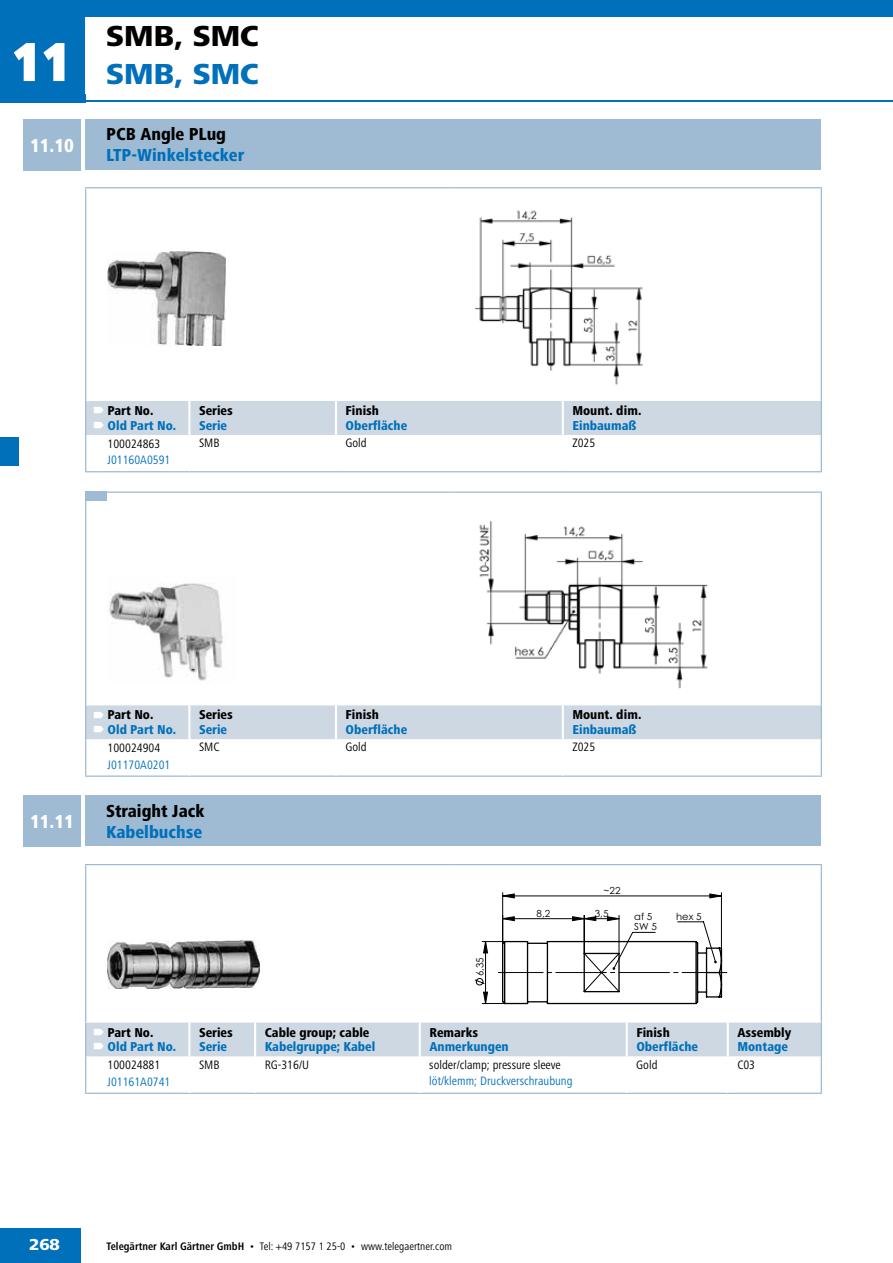
<style>
.page{position:relative;width:893px;height:1263px;background:#fff}
.page>*{position:absolute;margin:0;border:0;box-sizing:border-box;transform-origin:0 0}
.t1{font:800 30px/38.2px "Frutiger Next Pro";color:#000;text-align:right}
.t2{font:800 condensed 19.5px "Frutiger Next Pro";color:#fff}
.t3{font:800 condensed 18px "Frutiger Next Pro";color:#0070ba}
.t4{font:800 condensed 18px "Frutiger Next Pro";color:#000}
.t5{font:800 16.5px "Frutiger Next LT";color:#fff}
.t6{font:800 condensed 13.35px "Frutiger Next Pro";color:#0070ba}
.t7{font:800 condensed 13.35px "Frutiger Next Pro";color:#000}
.t8{font:condensed 12.6px "Frutiger Next Pro";color:#000}
.t9{font:condensed 12.6px "Frutiger Next Pro";color:#0070ba}
.t10{font:condensed 11.25px "Frutiger Next LT";color:#000}
.t11{font:9.9px "Century Gothic";color:#010202}
.t12{font:9.75px/10.5px "Century Gothic";color:#010202}
.s1{font-weight:900;font-stretch:condensed;font-size:57px;color:#fff}
.s2{color:#0070ba}
.s3{font-weight:700}
</style>
<div class="page">
<div style="left:0;top:437px;width:19px;height:28px;background:#0070ba"></div>
<div style="left:0;top:1228px;width:81px;height:35px;background:#0070ba"></div>
<div style="left:0;top:0;width:893px;height:17px;background:#0070ba"></div>
<div style="left:0;top:0;width:85px;height:102px;background:#0070ba"></div>
<hr style="left:0;top:101px;width:893px;height:1px;background:#0070ba">
<div style="left:23px;top:119px;width:58px;height:51px;background:#9fbbd4"></div>
<div style="left:85px;top:119px;width:736px;height:51px;background:#9fbbd4"></div>
<svg style="left:86px;top:188px;width:735px;height:213px"></svg>
<hr style="left:85px;top:188px;width:1px;height:213px;background:#9fbbd4">
<hr style="left:821px;top:188px;width:1px;height:213px;background:#9fbbd4">
<hr style="left:85px;top:187px;width:368px;height:1px;background:#9fbbd4">
<hr style="left:453px;top:187px;width:369px;height:1px;background:#9fbbd4">
<img style="left:108px;top:252px;width:117px;height:94px">
<img style="left:475px;top:205px;width:169px;height:179px">
<hr style="left:85px;top:471px;width:104px;height:1px;background:#9fbbd4">
<hr style="left:563px;top:471px;width:259px;height:1px;background:#9fbbd4">
<hr style="left:85px;top:401px;width:1px;height:34px;background:#9fbbd4">
<hr style="left:821px;top:401px;width:1px;height:34px;background:#9fbbd4">
<hr style="left:85px;top:435px;width:1px;height:36px;background:#9fbbd4">
<hr style="left:821px;top:435px;width:1px;height:36px;background:#9fbbd4">
<hr style="left:85px;top:493px;width:1px;height:212px;background:#9fbbd4">
<hr style="left:821px;top:493px;width:1px;height:212px;background:#9fbbd4">
<hr style="left:85px;top:491px;width:368px;height:2px;background:#9fbbd4">
<hr style="left:453px;top:491px;width:369px;height:2px;background:#9fbbd4">
<img style="left:109px;top:583px;width:114px;height:98px">
<img style="left:479px;top:521px;width:229px;height:167px">
<hr style="left:85px;top:775px;width:104px;height:2px;background:#9fbbd4">
<hr style="left:189px;top:775px;width:147px;height:2px;background:#9fbbd4">
<hr style="left:336px;top:775px;width:227px;height:2px;background:#9fbbd4">
<hr style="left:563px;top:775px;width:259px;height:2px;background:#9fbbd4">
<hr style="left:85px;top:705px;width:1px;height:34px;background:#9fbbd4">
<hr style="left:821px;top:705px;width:1px;height:34px;background:#9fbbd4">
<hr style="left:85px;top:739px;width:1px;height:36px;background:#9fbbd4">
<hr style="left:821px;top:739px;width:1px;height:36px;background:#9fbbd4">
<div style="left:23px;top:796px;width:58px;height:51px;background:#9fbbd4"></div>
<div style="left:85px;top:796px;width:736px;height:51px;background:#9fbbd4"></div>
<svg style="left:86px;top:865px;width:735px;height:157px"></svg>
<hr style="left:85px;top:865px;width:1px;height:157px;background:#9fbbd4">
<hr style="left:821px;top:865px;width:1px;height:157px;background:#9fbbd4">
<hr style="left:85px;top:864px;width:368px;height:1px;background:#9fbbd4">
<hr style="left:453px;top:864px;width:369px;height:1px;background:#9fbbd4">
<img style="left:108px;top:940px;width:151px;height:48px">
<svg style="left:475px;top:892px;width:252px;height:112px"></svg>
<hr style="left:85px;top:1093px;width:104px;height:1px;background:#9fbbd4">
<hr style="left:189px;top:1093px;width:66px;height:1px;background:#9fbbd4">
<hr style="left:255px;top:1093px;width:165px;height:1px;background:#9fbbd4">
<hr style="left:420px;top:1093px;width:207px;height:1px;background:#9fbbd4">
<hr style="left:627px;top:1093px;width:101px;height:1px;background:#9fbbd4">
<hr style="left:728px;top:1093px;width:94px;height:1px;background:#9fbbd4">
<hr style="left:85px;top:1022px;width:1px;height:34px;background:#9fbbd4">
<hr style="left:821px;top:1022px;width:1px;height:34px;background:#9fbbd4">
<hr style="left:85px;top:1056px;width:1px;height:37px;background:#9fbbd4">
<hr style="left:821px;top:1056px;width:1px;height:37px;background:#9fbbd4">
<div style="left:85px;top:491px;width:21px;height:10px;background:#9fbbd4"></div>
<svg style="left:86px;top:401px;width:735px;height:71px"></svg>
<svg style="left:86px;top:705px;width:735px;height:71px"></svg>
<svg style="left:86px;top:1022px;width:735px;height:71px"></svg>
<h1 class="t1" style="left:12px;top:17px;width:248px">SMB, SMC<br><span class="s1">11</span> <span class="s2">SMB, SMC</span></h1>
<h2 class="t2" style="left:30px;top:134px;width:45px">11.10</h2>
<h3 class="t4" style="left:106px;top:123px;width:121px">PCB Angle PLug</h3>
<h3 class="t3" style="left:106px;top:145px;width:139px">LTP-Winkelstecker</h3>
<p class="t7" style="left:108px;top:403px;width:47px">Part No.</p>
<p class="t6" style="left:108px;top:417px;width:70px">Old Part No.</p>
<p class="t8" style="left:108px;top:436px;width:54px">100024863</p>
<p class="t9" style="left:108px;top:453px;width:64px">J01160A0591</p>
<p class="t7" style="left:199px;top:403px;width:35px">Series</p>
<p class="t6" style="left:199px;top:417px;width:30px">Serie</p>
<p class="t7" style="left:346px;top:403px;width:35px">Finish</p>
<p class="t6" style="left:346px;top:417px;width:63px">Oberfläche</p>
<p class="t7" style="left:572px;top:403px;width:71px">Mount. dim.</p>
<p class="t6" style="left:572px;top:417px;width:66px">Einbaumaß</p>
<p class="t8" style="left:199px;top:436px;width:22px">SMB</p>
<p class="t8" style="left:346px;top:436px;width:23px">Gold</p>
<p class="t8" style="left:572px;top:436px;width:24px">Z025</p>
<h2 class="t2" style="left:30px;top:811px;width:45px">11.11</h2>
<p class="t7" style="left:108px;top:707px;width:47px">Part No.</p>
<p class="t6" style="left:108px;top:722px;width:70px">Old Part No.</p>
<p class="t8" style="left:108px;top:741px;width:54px">100024904</p>
<p class="t9" style="left:108px;top:757px;width:64px">J01170A0201</p>
<p class="t7" style="left:199px;top:707px;width:35px">Series</p>
<p class="t6" style="left:199px;top:722px;width:30px">Serie</p>
<p class="t7" style="left:346px;top:707px;width:35px">Finish</p>
<p class="t6" style="left:346px;top:722px;width:63px">Oberfläche</p>
<p class="t7" style="left:572px;top:707px;width:71px">Mount. dim.</p>
<p class="t6" style="left:572px;top:722px;width:66px">Einbaumaß</p>
<p class="t8" style="left:199px;top:740px;width:22px">SMC</p>
<p class="t8" style="left:346px;top:740px;width:23px">Gold</p>
<p class="t8" style="left:572px;top:740px;width:24px">Z025</p>
<h3 class="t4" style="left:106px;top:800px;width:100px">Straight Jack</h3>
<h3 class="t3" style="left:106px;top:822px;width:97px">Kabelbuchse</h3>
<p class="t7" style="left:108px;top:1024px;width:47px">Part No.</p>
<p class="t6" style="left:108px;top:1039px;width:70px">Old Part No.</p>
<p class="t7" style="left:199px;top:1024px;width:35px">Series</p>
<p class="t6" style="left:199px;top:1039px;width:30px">Serie</p>
<p class="t7" style="left:265px;top:1024px;width:106px">Cable group; cable</p>
<p class="t6" style="left:265px;top:1039px;width:112px">Kabelgruppe; Kabel</p>
<p class="t11" style="left:473px;top:976px;width:20px;rotate:-90deg">6,35</p>
<p class="t7" style="left:429px;top:1024px;width:50px">Remarks</p>
<p class="t6" style="left:429px;top:1039px;width:81px">Anmerkungen</p>
<p class="t12" style="left:604px;top:885px;width:18px">~22</p>
<p class="t12" style="left:537px;top:908px;width:15px">8,2</p>
<p class="t12" style="left:595px;top:908px;width:15px">3,5</p>
<p class="t12" style="left:634px;top:910px;width:24px">af 5<br>SW 5</p>
<p class="t12" style="left:676px;top:910px;width:27px">hex 5</p>
<p class="t7" style="left:636px;top:1024px;width:35px">Finish</p>
<p class="t6" style="left:636px;top:1039px;width:63px">Oberfläche</p>
<p class="t7" style="left:737px;top:1024px;width:55px">Assembly</p>
<p class="t6" style="left:737px;top:1039px;width:52px">Montage</p>
<p class="t8" style="left:108px;top:1058px;width:54px">100024881</p>
<p class="t9" style="left:108px;top:1075px;width:64px">J01161A0741</p>
<p class="t8" style="left:199px;top:1057px;width:22px">SMB</p>
<p class="t8" style="left:265px;top:1057px;width:46px">RG-316/U</p>
<p class="t8" style="left:429px;top:1057px;width:133px">solder/clamp; pressure sleeve</p>
<p class="t9" style="left:429px;top:1074px;width:145px">löt/klemm; Druckverschraubung</p>
<p class="t8" style="left:636px;top:1057px;width:23px">Gold</p>
<p class="t8" style="left:737px;top:1057px;width:19px">C03</p>
<p class="t5" style="left:29px;top:1235px;width:32px">268</p>
<p class="t10" style="left:107px;top:1240px;width:347px"><span class="s3">Telegärtner Karl Gärtner GmbH</span> • Tel: +49 7157 1 25-0 • www.telegaertner.com</p>
</div>
